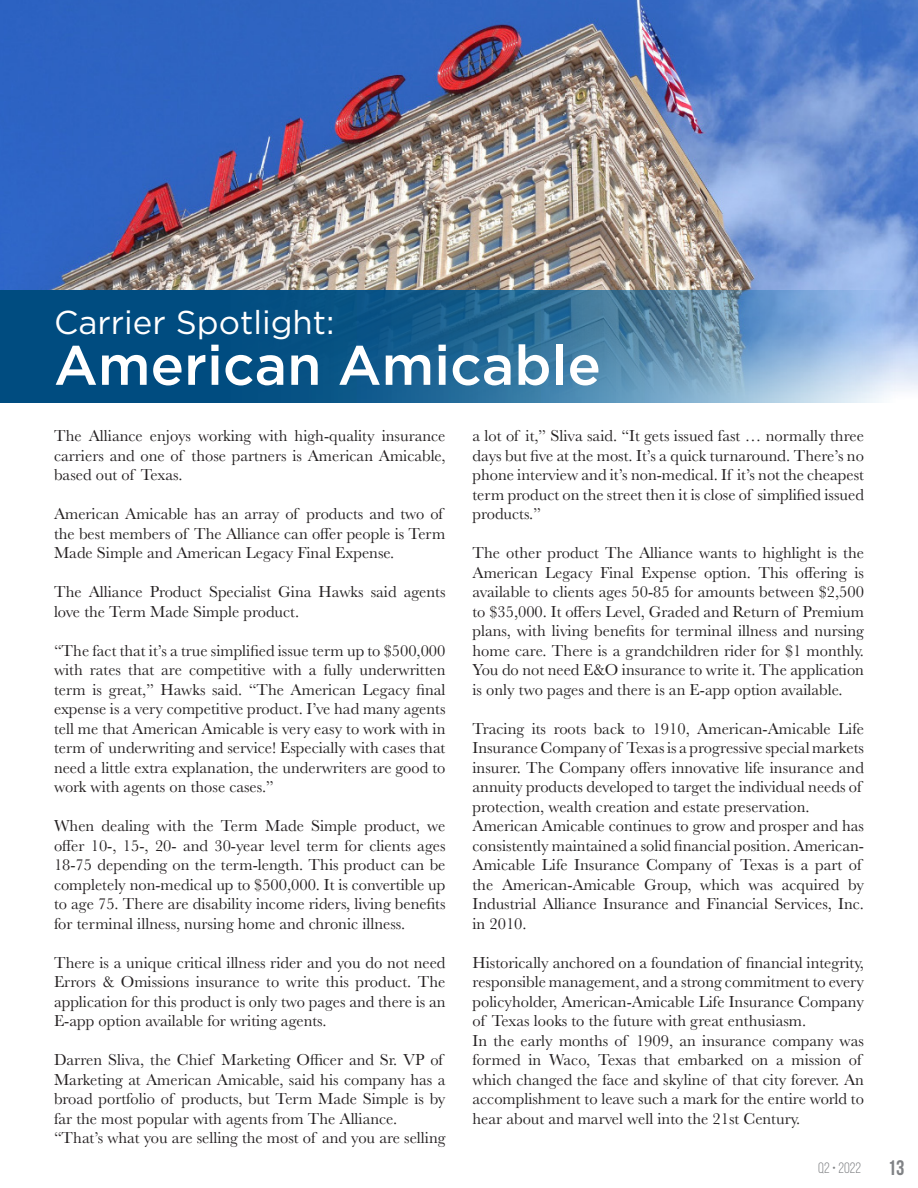
<style>
.page{position:relative;width:918px;height:1188px;background:#fff}
.page>*{position:absolute;margin:0;border:0;box-sizing:border-box;transform-origin:0 0}
.t1{font:500 55.5px "Gotham";color:#fff}
.t2{font:33px "Gotham";color:#fff}
.t3{font:700 21px "Bebas Neue";color:#808285}
.t4{font:16.5px/19.5px "Baskerville";color:#231f20;text-align:justify}
.t5{font:15px "Bebas Neue";color:#808285}
</style>
<div class="page">
<img style="left:0;top:0;width:918px;height:391px">
<img style="left:0;top:290px;width:896px;height:112px">
<p class="t2" style="left:54px;top:301px;width:282px">Carrier Spotlight:</p>
<p class="t1" style="left:54px;top:329px;width:549px">American Amicable</p>
<p class="t4" style="left:54px;top:426px;width:393px">The Alliance enjoys working with high-quality insurance carriers and one of those partners is American Amicable, based out of Texas.</p>
<p class="t4" style="left:54px;top:504px;width:393px;text-align:left">American Amicable has an array of products and two of the best members of The Alliance can offer people is Term<br>Made Simple and American Legacy Final Expense.</p>
<p class="t4" style="left:54px;top:582px;width:393px">The Alliance Product Specialist Gina Hawks said agents love the Term Made Simple product.</p>
<p class="t4" style="left:54px;top:641px;width:393px">“The fact that it’s a true simplified issue term up to $500,000 with rates that are competitive with a fully underwritten term is great,” Hawks said. “The American Legacy final expense is a very competitive product. I’ve had many agents tell me that American Amicable is very easy to work with in term of underwriting and service! Especially with cases that need a little extra explanation, the underwriters are good to work with agents on those cases.”</p>
<p class="t4" style="left:54px;top:816px;width:393px">When dealing with the Term Made Simple product, we offer 10-, 15-, 20- and 30-year level term for clients ages 18-75 depending on the term-length. This product can be completely non-medical up to $500,000. It is convertible up to age 75. There are disability income riders, living benefits for terminal illness, nursing home and chronic illness.</p>
<p class="t4" style="left:54px;top:953px;width:393px">There is a unique critical illness rider and you do not need Errors &amp; Omissions insurance to write this product. The application for this product is only two pages and there is an E-app option available for writing agents.</p>
<p class="t4" style="left:54px;top:1050px;width:393px;text-align:left">Darren Sliva, the Chief Marketing Officer and Sr. VP of Marketing at American Amicable, said his company has a broad portfolio of products, but Term Made Simple is by far the most popular with agents from The Alliance.</p>
<p class="t4" style="left:54px;top:1128px;width:393px">“That’s what you are selling the most of and you are selling</p>
<p class="t4" style="left:473px;top:426px;width:393px">a lot of it,” Sliva said. “It gets issued fast … normally three days but five at the most. It’s a quick turnaround. There’s no phone interview and it’s non-medical. If it’s not the cheapest term product on the street then it is close of simplified issued products.”</p>
<p class="t4" style="left:473px;top:543px;width:393px">The other product The Alliance wants to highlight is the American Legacy Final Expense option. This offering is available to clients ages 50-85 for amounts between $2,500 to $35,000. It offers Level, Graded and Return of Premium plans, with living benefits for terminal illness and nursing home care. There is a grandchildren rider for $1 monthly.<br>You do not need E&amp;O insurance to write it. The application is only two pages and there is an E-app option available.</p>
<p class="t4" style="left:473px;top:719px;width:393px;text-align:left">Tracing its roots back to 1910, American-Amicable Life Insurance Company of Texas is a progressive special markets insurer. The Company offers innovative life insurance and annuity products developed to target the individual needs of protection, wealth creation and estate preservation.</p>
<p class="t4" style="left:473px;top:817px;width:393px;text-align:left">American Amicable continues to grow and prosper and has consistently maintained a solid financial position. American-Amicable Life Insurance Company of Texas is a part of the American-Amicable Group, which was acquired by Industrial Alliance Insurance and Financial Services, Inc. in 2010.</p>
<p class="t4" style="left:473px;top:953px;width:393px">Historically anchored on a foundation of financial integrity, responsible management, and a strong commitment to every policyholder, American-Amicable Life Insurance Company of Texas looks to the future with great enthusiasm.</p>
<p class="t4" style="left:473px;top:1031px;width:393px;text-align:left">In the early months of 1909, an insurance company was formed in Waco, Texas that embarked on a mission of which changed the face and skyline of that city forever. An accomplishment to leave such a mark for the entire world to hear about and marvel well into the 21st Century.</p>
<p class="t5" style="left:818px;top:1159px;width:45px">Q2 • 2022</p>
<p class="t3" style="left:888px;top:1156px;width:18px">13</p>
</div>
